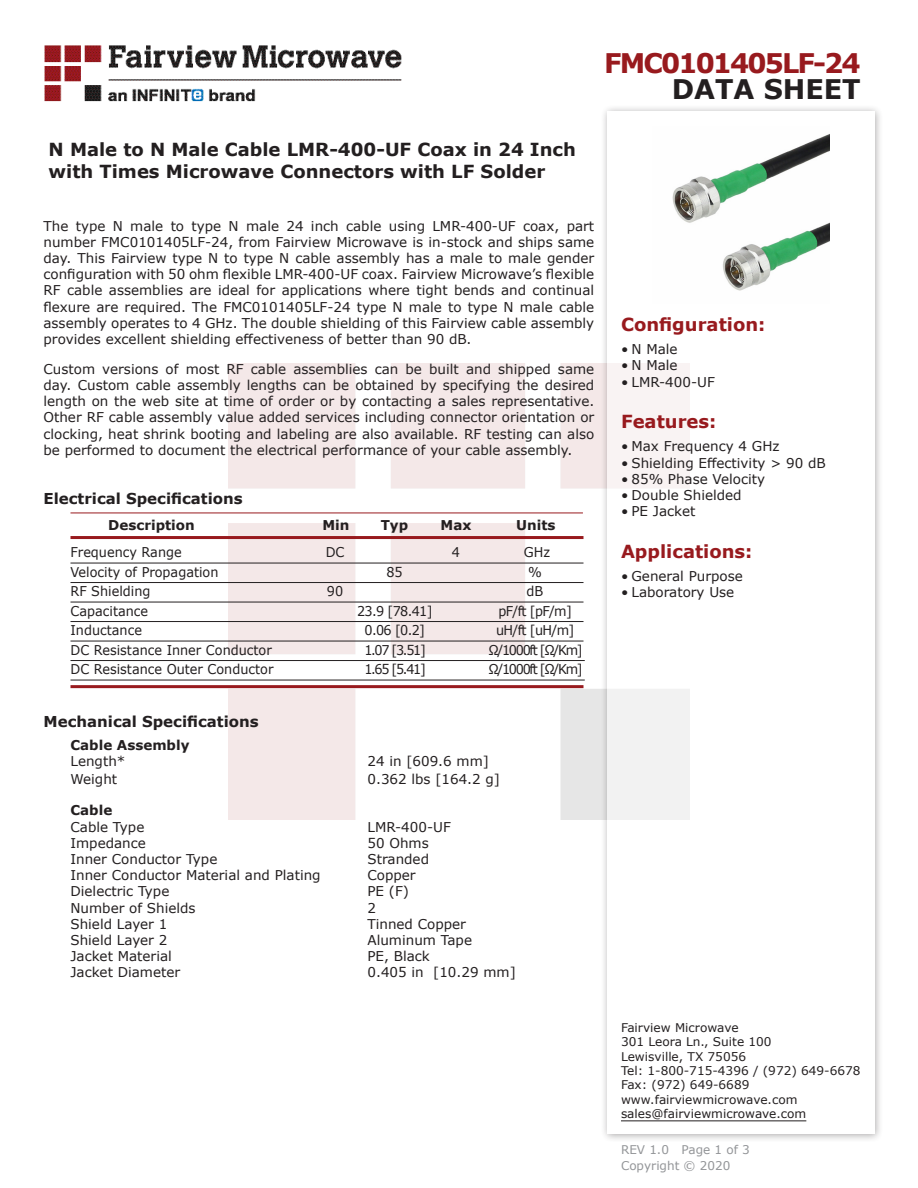
<style>
.page{position:relative;width:918px;height:1188px;background:#fff}
.page>*{position:absolute;margin:0;border:0;box-sizing:border-box;transform-origin:0 0}
.FM{font:700 27px "Verdana";letter-spacing:-.07em;color:#981a1e}
.t1{font:700 27px "Verdana";color:#231f20}
.Web_Description_Para{font:700 18px/21.6px "Verdana";color:#231f20}
.Head1{font:700 18px "Verdana";color:#981a1e}
.Applications_Header{font:700 18px "Verdana";color:#981a1e}
.Head1-2{font:700 15px "Verdana";color:#231f20}
.MarketingDescription{font:13.5px/16.2px "Verdana";color:#231f20;text-align:justify}
.Specs_Para{font:13.5px "Verdana";color:#231f20}
.Table-Body{font:13.5px "Verdana";color:#231f20;scale:.95 1}
.Table-Body-2{font:13.5px "Verdana";letter-spacing:-.1em;color:#231f20;scale:.95 1}
.Table-Header{font:700 13.5px "Verdana";color:#231f20}
.Head3{font:700 13.5px "Verdana";color:#231f20}
.FM_Info{font:12px "Verdana";color:#231f20}
.REV_Info{font:12px "Verdana";color:#939598}
</style>
<div class="page">
<img style="left:44px;top:45px;width:358px;height:57px">
<div style="left:600px;top:104px;width:284px;height:1039px;background:#231f20;opacity:.75"></div>
<div style="left:608px;top:111px;width:267px;height:1023px;background:#fff"></div>
<hr style="left:70px;top:513px;width:513px;height:1px;background:#981a1e">
<hr style="left:70px;top:536px;width:514px;height:3px;background:#981a1e">
<hr style="left:70px;top:563px;width:514px;height:1px;background:#231f20">
<hr style="left:70px;top:582px;width:514px;height:1px;background:#231f20">
<hr style="left:70px;top:602px;width:514px;height:1px;background:#231f20">
<hr style="left:70px;top:621px;width:514px;height:1px;background:#231f20">
<hr style="left:70px;top:641px;width:514px;height:1px;background:#231f20">
<hr style="left:70px;top:660px;width:515px;height:1px;background:#231f20">
<hr style="left:70px;top:680px;width:515px;height:1px;background:#231f20">
<hr style="left:70px;top:685px;width:514px;height:3px;background:#981a1e">
<hr style="left:621px;top:1120px;width:185px;height:1px;background:#231f20">
<img style="left:672px;top:133px;width:158px;height:158px">
<p class="FM" style="left:604px;top:44px;width:258px">FMC0101405LF-24</p>
<p class="t1" style="left:672px;top:70px;width:191px">DATA SHEET</p>
<p class="Web_Description_Para" style="left:49px;top:139px;width:529px">N Male to N Male Cable LMR-400-UF Coax in 24 Inch with Times Microwave Connectors with LF Solder</p>
<p class="MarketingDescription" style="left:44px;top:217px;width:552px">The type N male to type N male 24 inch cable using LMR-400-UF coax, part number FMC0101405LF-24, from Fairview Microwave is in-stock and ships same day. This Fairview type N to type N cable assembly has a male to male gender configuration with 50 ohm flexible LMR-400-UF coax. Fairview Microwave’s flexible RF cable assemblies are ideal for applications where tight bends and continual flexure are required. The FMC0101405LF-24 type N male to type N male cable assembly operates to 4 GHz. The double shielding of this Fairview cable assembly provides excellent shielding effectiveness of better than 90 dB.</p>
<p class="MarketingDescription" style="left:44px;top:361px;width:552px">Custom versions of most RF cable assemblies can be built and shipped same day. Custom cable assembly lengths can be obtained by specifying the desired length on the web site at time of order or by contacting a sales representative.<br>Other RF cable assembly value added services including connector orientation or clocking, heat shrink booting and labeling are also available. RF testing can also be performed to document the electrical performance of your cable assembly.</p>
<p class="Head1-2" style="left:44px;top:488px;width:201px">Electrical Specifications</p>
<p class="Table-Header" style="left:108px;top:516px;width:88px">Description</p>
<p class="Table-Header" style="left:322px;top:516px;width:29px">Min</p>
<p class="Table-Header" style="left:381px;top:516px;width:29px">Typ</p>
<p class="Table-Header" style="left:441px;top:516px;width:32px">Max</p>
<p class="Table-Header" style="left:516px;top:516px;width:41px">Units</p>
<p class="Table-Body" style="left:70px;top:543px;width:119px">Frequency Range</p>
<p class="Table-Body" style="left:326px;top:543px;width:21px">DC</p>
<p class="Table-Body" style="left:452px;top:543px;width:10px">4</p>
<p class="Table-Body" style="left:524px;top:543px;width:29px">GHz</p>
<p class="Table-Body" style="left:70px;top:562px;width:157px">Velocity of Propagation</p>
<p class="Table-Body" style="left:386px;top:562px;width:19px">85</p>
<p class="Table-Body" style="left:528px;top:562px;width:16px">%</p>
<p class="Table-Body" style="left:70px;top:582px;width:86px">RF Shielding</p>
<p class="Table-Body" style="left:327px;top:582px;width:19px">90</p>
<p class="Table-Body" style="left:527px;top:582px;width:19px">dB</p>
<p class="Table-Body" style="left:70px;top:601px;width:83px">Capacitance</p>
<p class="Table-Body" style="left:357px;top:601px;width:81px">23.9 [78.41]</p>
<p class="Table-Body" style="left:498px;top:601px;width:79px">pF/ft [pF/m]</p>
<p class="Table-Body" style="left:70px;top:621px;width:77px">Inductance</p>
<p class="Table-Body" style="left:365px;top:621px;width:65px">0.06 [0.2]</p>
<p class="Table-Body" style="left:496px;top:621px;width:84px">uH/ft [uH/m]</p>
<p class="Table-Body" style="left:70px;top:640px;width:213px">DC Resistance Inner Conductor</p>
<p class="Table-Body" style="left:364px;top:640px;width:66px">1.07 [3.51]</p>
<p class="Table-Body-2" style="left:488px;top:640px;width:101px">Ω/1000ft [Ω/Km]</p>
<p class="Table-Body" style="left:70px;top:660px;width:215px">DC Resistance Outer Conductor</p>
<p class="Table-Body" style="left:364px;top:660px;width:66px">1.65 [5.41]</p>
<p class="Table-Body-2" style="left:488px;top:660px;width:101px">Ω/1000ft [Ω/Km]</p>
<p class="Head1-2" style="left:44px;top:711px;width:217px">Mechanical Specifications</p>
<p class="Head3" style="left:70px;top:736px;width:121px">Cable Assembly</p>
<p class="Specs_Para" style="left:70px;top:752px;width:56px">Length*</p>
<p class="Specs_Para" style="left:368px;top:752px;width:123px">24 in [609.6 mm]</p>
<p class="Specs_Para" style="left:70px;top:770px;width:48px">Weight</p>
<p class="Specs_Para" style="left:368px;top:770px;width:134px">0.362 lbs [164.2 g]</p>
<p class="Head3" style="left:70px;top:801px;width:43px">Cable</p>
<p class="Specs_Para" style="left:70px;top:818px;width:75px">Cable Type</p>
<p class="Specs_Para" style="left:368px;top:818px;width:85px">LMR-400-UF</p>
<p class="Specs_Para" style="left:70px;top:834px;width:77px">Impedance</p>
<p class="Specs_Para" style="left:368px;top:834px;width:63px">50 Ohms</p>
<p class="Specs_Para" style="left:70px;top:850px;width:148px">Inner Conductor Type</p>
<p class="Specs_Para" style="left:368px;top:850px;width:63px">Stranded</p>
<p class="Specs_Para" style="left:70px;top:866px;width:252px">Inner Conductor Material and Plating</p>
<p class="Specs_Para" style="left:368px;top:866px;width:50px">Copper</p>
<p class="Specs_Para" style="left:70px;top:882px;width:100px">Dielectric Type</p>
<p class="Specs_Para" style="left:368px;top:882px;width:43px">PE (F)</p>
<p class="Specs_Para" style="left:70px;top:899px;width:127px">Number of Shields</p>
<p class="Specs_Para" style="left:368px;top:899px;width:10px">2</p>
<p class="Specs_Para" style="left:70px;top:915px;width:98px">Shield Layer 1</p>
<p class="Specs_Para" style="left:368px;top:915px;width:100px">Tinned Copper</p>
<p class="Specs_Para" style="left:70px;top:931px;width:98px">Shield Layer 2</p>
<p class="Specs_Para" style="left:368px;top:931px;width:106px">Aluminum Tape</p>
<p class="Specs_Para" style="left:70px;top:947px;width:103px">Jacket Material</p>
<p class="Specs_Para" style="left:368px;top:947px;width:64px">PE, Black</p>
<p class="Specs_Para" style="left:70px;top:963px;width:111px">Jacket Diameter</p>
<p class="Specs_Para" style="left:368px;top:963px;width:150px">0.405 in [10.29 mm]</p>
<p class="Head1" style="left:621px;top:312px;width:146px">Configuration:</p>
<p class="MarketingDescription" style="left:621px;top:341px;width:58px">• N Male</p>
<p class="MarketingDescription" style="left:621px;top:357px;width:58px">• N Male</p>
<p class="MarketingDescription" style="left:621px;top:373px;width:95px">• LMR-400-UF</p>
<p class="Head1" style="left:621px;top:409px;width:97px">Features:</p>
<p class="MarketingDescription" style="left:621px;top:438px;width:160px">• Max Frequency 4 GHz</p>
<p class="MarketingDescription" style="left:621px;top:454px;width:206px">• Shielding Effectivity &gt; 90 dB</p>
<p class="MarketingDescription" style="left:621px;top:471px;width:146px">• 85% Phase Velocity</p>
<p class="MarketingDescription" style="left:621px;top:487px;width:122px">• Double Shielded</p>
<p class="MarketingDescription" style="left:621px;top:503px;width:76px">• PE Jacket</p>
<p class="Applications_Header" style="left:621px;top:539px;width:133px">Applications:</p>
<p class="MarketingDescription" style="left:621px;top:568px;width:123px">• General Purpose</p>
<p class="MarketingDescription" style="left:621px;top:584px;width:115px">• Laboratory Use</p>
<p class="FM_Info" style="left:621px;top:1019px;width:119px">Fairview Microwave</p>
<p class="FM_Info" style="left:621px;top:1034px;width:152px">301 Leora Ln., Suite 100</p>
<p class="FM_Info" style="left:621px;top:1048px;width:127px">Lewisville, TX 75056</p>
<p class="FM_Info" style="left:621px;top:1062px;width:241px">Tel: 1-800-715-4396 / (972) 649-6678</p>
<p class="FM_Info" style="left:621px;top:1077px;width:130px">Fax: (972) 649-6689</p>
<p class="FM_Info" style="left:621px;top:1091px;width:178px">www.fairviewmicrowave.com</p>
<p class="FM_Info" style="left:621px;top:1106px;width:187px">sales@fairviewmicrowave.com</p>
<p class="REV_Info" style="left:621px;top:1141px;width:130px">REV 1.0 Page 1 of 3</p>
<p class="REV_Info" style="left:621px;top:1157px;width:111px">Copyright © 2020</p>
</div>
